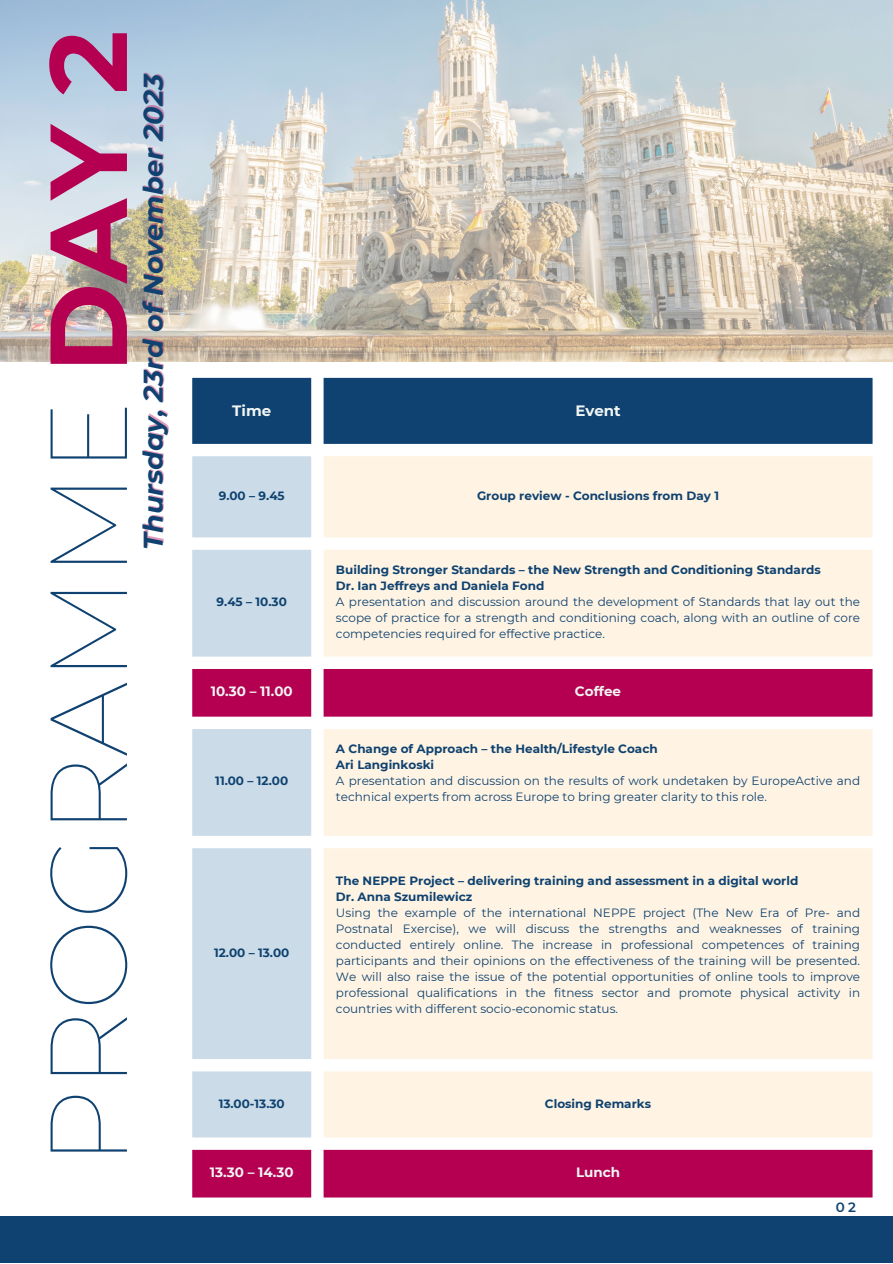
<style>
.page{position:relative;width:893px;height:1264px;background:#fff}
.page>*{position:absolute;margin:0;border:0;box-sizing:border-box;transform-origin:0 0}
.t1{font:100 109.05px "Montserrat";color:#0f4270}
.t2{font:italic 700 27px "Montserrat";color:#0f4270}
.t3{font:700 15px "Montserrat";color:#f1f5f3}
.t4{font:700 13.5px "Montserrat";color:#f1f5f3}
.t5{font:600 13.5px "Montserrat";color:#0f4270}
.t6{font:12px/16px "Montserrat";color:#0f4270;text-align:justify}
.t7{font:700 12px "Montserrat";color:#0f4270}
.s1{font-weight:700;color:#b50052}
</style>
<div class="page">
<div style="left:0;top:1216px;width:892px;height:46px;background:#0f4270"></div>
<img style="left:0;top:0;width:892px;height:361px">
<div style="left:192px;top:378px;width:680px;height:66px;background:#0f4270"></div>
<svg style="left:192px;top:456px;width:119px;height:201px;background:#cedee9"></svg>
<svg style="left:323px;top:456px;width:549px;height:201px;background:#fff4e5"></svg>
<svg style="left:192px;top:669px;width:680px;height:528px;background:#ebc7cd"></svg>
<p class="t1" style="left:21px;top:1166px;width:1137px;rotate:-90deg">PROGRAMME <span class="s1">DAY 2</span></p>
<p class="t2" style="left:136px;top:549px;width:478px;rotate:-90deg">Thursday, 23rd of November 2023</p>
<p class="t3" style="left:232px;top:402px;width:40px">Time</p>
<p class="t3" style="left:575px;top:402px;width:47px">Event</p>
<p class="t7" style="left:219px;top:488px;width:68px">9.00 – 9.45</p>
<p class="t7" style="left:477px;top:488px;width:243px">Group review - Conclusions from Day 1</p>
<p class="t7" style="left:216px;top:594px;width:72px">9.45 – 10.30</p>
<p class="t7" style="left:336px;top:562px;width:486px">Building Stronger Standards – the New Strength and Conditioning Standards</p>
<p class="t7" style="left:336px;top:578px;width:210px">Dr. Ian Jeffreys and Daniela Fond</p>
<p class="t6" style="left:336px;top:594px;width:525px">A presentation and discussion around the development of Standards that lay out the scope of practice for a strength and conditioning coach, along with an outline of core competencies required for effective practice.</p>
<p class="t4" style="left:211px;top:683px;width:83px">10.30 – 11.00</p>
<p class="t4" style="left:575px;top:683px;width:48px">Coffee</p>
<p class="t7" style="left:215px;top:773px;width:74px">11.00 – 12.00</p>
<p class="t7" style="left:214px;top:944px;width:77px">12.00 – 13.00</p>
<p class="t7" style="left:336px;top:741px;width:323px">A Change of Approach – the Health/Lifestyle Coach</p>
<p class="t7" style="left:336px;top:757px;width:100px">Ari Langinkoski</p>
<p class="t6" style="left:336px;top:773px;width:525px">A presentation and discussion on the results of work undetaken by EuropeActive and technical experts from across Europe to bring greater clarity to this role.</p>
<p class="t7" style="left:336px;top:873px;width:464px">The NEPPE Project – delivering training and assessment in a digital world</p>
<p class="t7" style="left:336px;top:889px;width:138px">Dr. Anna Szumilewicz</p>
<p class="t6" style="left:336px;top:904px;width:525px">Using the example of the international NEPPE project (The New Era of Pre- and Postnatal Exercise), we will discuss the strengths and weaknesses of training conducted entirely online. The increase in professional competences of training participants and their opinions on the effectiveness of the training will be presented.<br>We will also raise the issue of the potential opportunities of online tools to improve professional qualifications in the fitness sector and promote physical activity in countries with different socio-economic status.</p>
<p class="t7" style="left:219px;top:1096px;width:68px">13.00-13.30</p>
<p class="t7" style="left:545px;top:1096px;width:108px">Closing Remarks</p>
<p class="t4" style="left:210px;top:1164px;width:85px">13.30 – 14.30</p>
<p class="t4" style="left:576px;top:1164px;width:46px">Lunch</p>
<p class="t5" style="left:835px;top:1199px;width:22px">02</p>
</div>
